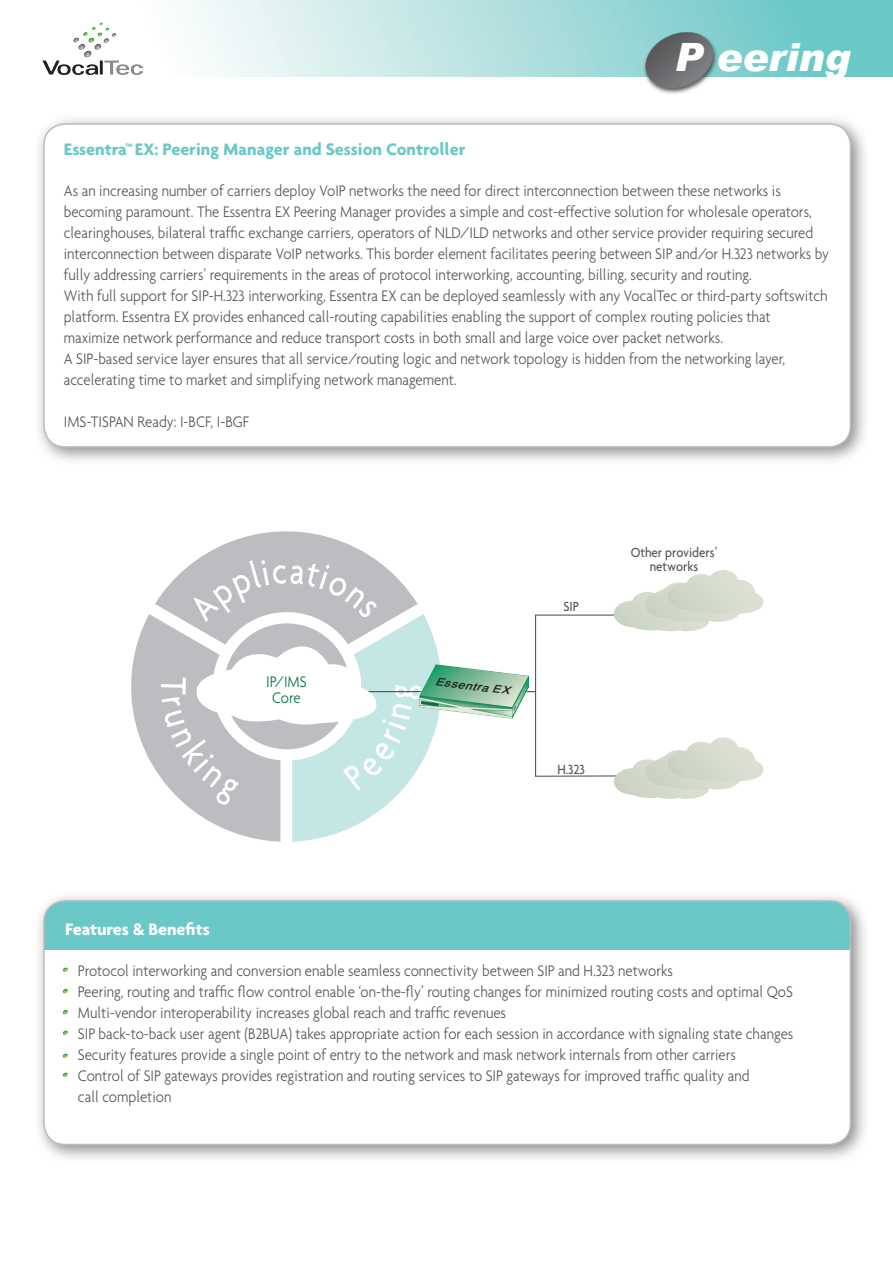
<style>
.page{position:relative;width:893px;height:1263px;background:#fff}
.page>*{position:absolute;margin:0;border:0;box-sizing:border-box;transform-origin:0 0}
.t1{font:italic 900 39px "Arial";color:#fff}
.t2{font:700 18px "Agenda";color:#6ac8c7}
.t3{font:700 18px "Agenda";color:#fff}
.t4{font:300 16.5px/21px "Agenda";color:#57585a;scale:.9 1}
.t5{font:300 16.5px/15.5px "Agenda";color:#00763f;text-align:center;scale:.9 1}
.t6{font:italic 500 15.15px "Win Soft Pro";color:#231f20;scale:1.18 1}
.t7{font:500 14.25px/14.2px "Agenda";color:#57585a;text-align:center;scale:.9 1}
</style>
<div class="page">
<div style="left:33px;top:113px;width:836px;height:355px;background:#231f20;opacity:.53"></div>
<div style="left:44px;top:124px;width:806px;height:323px;background:#fff;border-radius:21px"></div>
<div style="left:43px;top:123px;width:808px;height:325px;border:2px solid #bcbdc0;border-radius:21px"></div>
<div style="left:33px;top:890px;width:836px;height:274px;background:#231f20;opacity:.53"></div>
<div style="left:44px;top:901px;width:806px;height:243px;background:#fff;border-radius:21px"></div>
<div style="left:44px;top:901px;width:806px;height:48px;background:#6ac8c7"></div>
<div style="left:43px;top:900px;width:808px;height:245px;border:2px solid #bcbdc0;border-radius:21px"></div>
<svg style="left:142px;top:0;width:751px;height:77px;background:#b8e3e2"></svg>
<svg style="left:62px;top:967px;width:6px;height:5px"></svg>
<svg style="left:62px;top:1030px;width:6px;height:5px"></svg>
<svg style="left:62px;top:1053px;width:6px;height:5px"></svg>
<svg style="left:62px;top:1072px;width:6px;height:5px"></svg>
<img style="left:601px;top:0;width:149px;height:126px">
<svg style="left:62px;top:988px;width:6px;height:6px"></svg>
<svg style="left:62px;top:1009px;width:6px;height:6px"></svg>
<hr style="left:333px;top:691px;width:203px;height:1px;background:#57585a">
<svg style="left:131px;top:531px;width:309px;height:311px"></svg>
<img style="left:420px;top:664px;width:108px;height:54px">
<svg style="left:534px;top:570px;width:229px;height:229px"></svg>
<img style="left:42px;top:22px;width:100px;height:53px">
<h1 class="t1" style="left:675px;top:33px;width:177px">P eering</h1>
<p class="t2" style="left:64px;top:139px;width:403px">Essentra™EX: Peering Manager and Session Controller</p>
<p class="t4" style="left:64px;top:179px;width:852px">As an increasing number of carriers deploy VoIP networks the need for direct interconnection between these networks is becoming paramount. The Essentra EX Peering Manager provides a simple and cost-effective solution for wholesale operators, clearinghouses, bilateral traffic exchange carriers, operators of NLD/ILD networks and other service provider requiring secured interconnection between disparate VoIP networks. This border element facilitates peering between SIP and/or H.323 networks by fully addressing carriers’ requirements in the areas of protocol interworking, accounting, billing, security and routing.<br>With full support for SIP H- .323 interworking, Essentra EX can be deployed seamlessly with any VocalTec or third-party softswitch platform. Essentra EX provides enhanced call-routing capabilities enabling the support of complex routing policies that maximize network performance and reduce transport costs in both small and large voice over packet networks.<br>A SIP-based service layer ensures that all service/routing logic and network topology is hidden from the networking layer, accelerating time to market and simplifying network management.</p>
<p class="t4" style="left:64px;top:410px;width:207px">IMS-TISPAN Ready -I: BCF -I, BGF</p>
<p class="t5" style="left:266px;top:674px;width:46px">/I P IMS<br>Core</p>
<p class="t6" style="left:437px;top:671px;width:65px;rotate:7deg">Essentra EX</p>
<p class="t7" style="left:563px;top:599px;width:19px">SIP</p>
<p class="t7" style="left:557px;top:762px;width:32px">H.323</p>
<p class="t7" style="left:631px;top:545px;width:98px">Other providers‘ networks</p>
<p class="t3" style="left:65px;top:918px;width:146px">Features &amp; Benefits</p>
<p class="t4" style="left:78px;top:959px;width:796px">Protocol interworking and conversion enable seamless connectivity between SIP and H.323 networks<br>Peering, routing and traffic flow control enable ‘on-the-fly’ routing changes for minimized routing costs and optimal QoS Multi-vendor interoperability increases global reach and traffic revenues<br>SIP back-to-back user agent 2B( BUA) takes appropriate action for each session in accordance with signaling state changes Security features provide a single point of entry to the network and mask network internals from other carriers<br>Control of SIP gateways provides registration and routing services to SIP gateways for improved traffic quality and<br>call completion</p>
</div>
